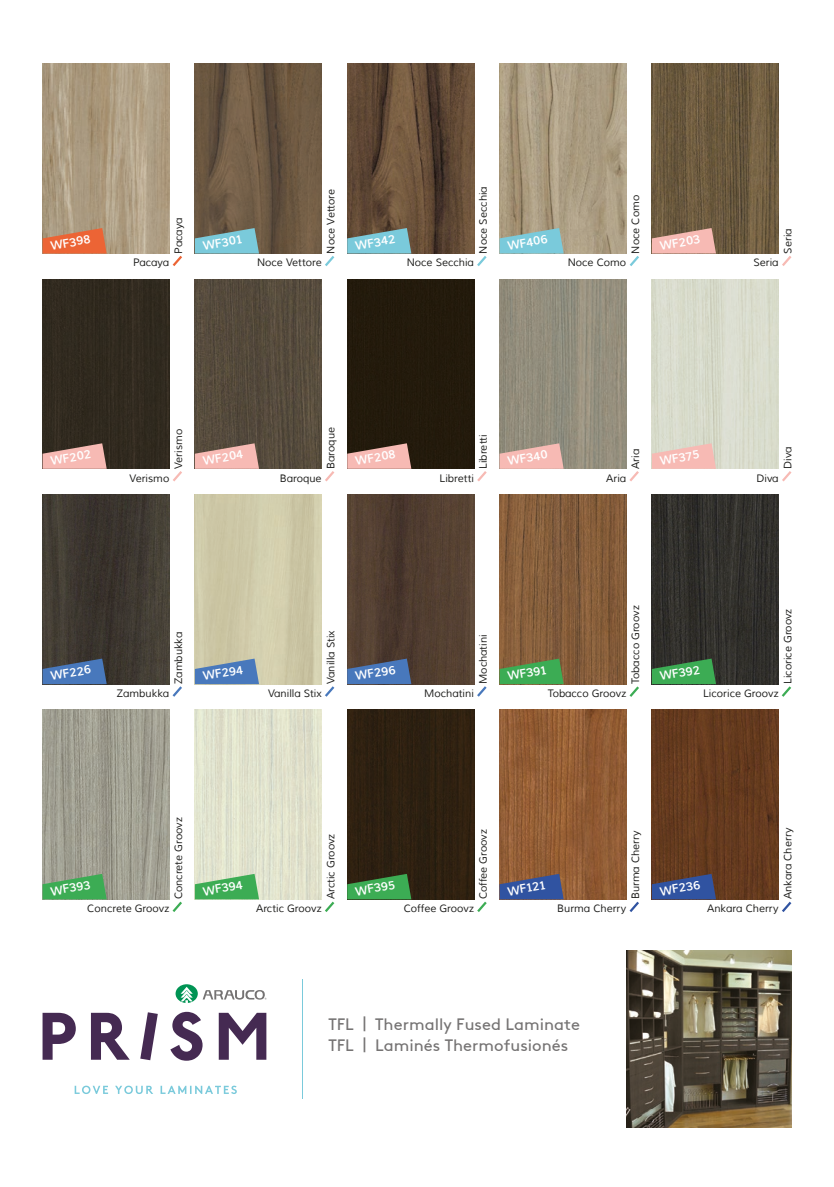
<style>
.page{position:relative;width:834px;height:1187px;background:#fff}
.page>*{position:absolute;margin:0;border:0;box-sizing:border-box;transform-origin:0 0}
.t1{font:16.5px/21px "Brown";color:#757373}
.t2{font:700 12px "Muli";color:#fff}
.t3{font:10.5px "Muli";color:#1d1d1b}
</style>
<div class="page">
<img style="left:626px;top:950px;width:165px;height:177px">
<img style="left:195px;top:64px;width:126px;height:189px">
<svg style="left:325px;top:256px;width:9px;height:10px"></svg>
<svg style="left:195px;top:228px;width:64px;height:25px;background:#76afb8"></svg>
<img style="left:499px;top:64px;width:127px;height:189px">
<svg style="left:629px;top:256px;width:10px;height:10px"></svg>
<svg style="left:499px;top:228px;width:64px;height:25px;background:#84bec5"></svg>
<img style="left:347px;top:64px;width:127px;height:189px">
<svg style="left:477px;top:256px;width:9px;height:10px"></svg>
<svg style="left:347px;top:228px;width:64px;height:25px;background:#74adb5"></svg>
<img style="left:195px;top:279px;width:126px;height:190px">
<svg style="left:325px;top:471px;width:9px;height:10px"></svg>
<svg style="left:195px;top:443px;width:64px;height:26px;background:#d09f97"></svg>
<div style="left:347px;top:279px;width:127px;height:190px;background:#231a0c"></div>
<svg style="left:477px;top:471px;width:9px;height:10px"></svg>
<svg style="left:347px;top:443px;width:64px;height:26px;background:#c4948c"></svg>
<div style="left:43px;top:279px;width:126px;height:190px;background:#302a1f"></div>
<svg style="left:173px;top:471px;width:9px;height:10px"></svg>
<svg style="left:43px;top:443px;width:64px;height:26px;background:#c79790"></svg>
<img style="left:43px;top:494px;width:126px;height:190px">
<svg style="left:172px;top:686px;width:10px;height:10px"></svg>
<svg style="left:43px;top:658px;width:64px;height:26px;background:#45689a"></svg>
<img style="left:651px;top:64px;width:127px;height:189px">
<svg style="left:782px;top:256px;width:9px;height:10px"></svg>
<svg style="left:651px;top:228px;width:65px;height:25px;background:#d5a297"></svg>
<img style="left:347px;top:494px;width:127px;height:190px">
<svg style="left:477px;top:686px;width:9px;height:10px"></svg>
<svg style="left:347px;top:658px;width:64px;height:26px;background:#4a6a9a"></svg>
<img style="left:195px;top:494px;width:126px;height:190px">
<svg style="left:325px;top:686px;width:9px;height:10px"></svg>
<svg style="left:195px;top:658px;width:64px;height:26px;background:#688bb6"></svg>
<img style="left:651px;top:279px;width:127px;height:190px">
<svg style="left:782px;top:471px;width:9px;height:10px"></svg>
<svg style="left:651px;top:443px;width:65px;height:26px;background:#efc1b9"></svg>
<img style="left:499px;top:279px;width:127px;height:190px">
<svg style="left:629px;top:471px;width:9px;height:10px"></svg>
<svg style="left:499px;top:443px;width:64px;height:26px;background:#deaea6"></svg>
<img style="left:651px;top:709px;width:127px;height:190px">
<svg style="left:782px;top:901px;width:9px;height:11px"></svg>
<svg style="left:651px;top:873px;width:65px;height:26px;background:#3d4c7e"></svg>
<img style="left:195px;top:709px;width:126px;height:190px">
<svg style="left:325px;top:901px;width:9px;height:11px"></svg>
<svg style="left:195px;top:873px;width:64px;height:26px;background:#65ba72"></svg>
<img style="left:499px;top:709px;width:127px;height:190px">
<svg style="left:629px;top:901px;width:10px;height:11px"></svg>
<svg style="left:499px;top:873px;width:64px;height:26px;background:#495585"></svg>
<img style="left:43px;top:709px;width:126px;height:190px">
<svg style="left:172px;top:901px;width:10px;height:11px"></svg>
<svg style="left:43px;top:873px;width:64px;height:26px;background:#55a863"></svg>
<div style="left:347px;top:709px;width:127px;height:190px;background:#2e2011"></div>
<svg style="left:477px;top:901px;width:9px;height:11px"></svg>
<svg style="left:347px;top:873px;width:64px;height:26px;background:#388843"></svg>
<img style="left:651px;top:494px;width:127px;height:190px">
<svg style="left:781px;top:686px;width:10px;height:10px"></svg>
<svg style="left:651px;top:658px;width:65px;height:26px;background:#398c49"></svg>
<img style="left:499px;top:494px;width:127px;height:190px">
<svg style="left:629px;top:686px;width:10px;height:11px"></svg>
<svg style="left:499px;top:658px;width:64px;height:26px;background:#4e994e"></svg>
<hr style="left:302px;top:979px;width:1px;height:119px;background:#7acadb">
<svg style="left:43px;top:1012px;width:33px;height:47px"></svg>
<svg style="left:91px;top:1012px;width:38px;height:47px"></svg>
<svg style="left:140px;top:1012px;width:18px;height:48px"></svg>
<svg style="left:170px;top:1011px;width:32px;height:49px"></svg>
<svg style="left:219px;top:1012px;width:47px;height:47px"></svg>
<svg style="left:75px;top:1085px;width:162px;height:8px"></svg>
<svg style="left:203px;top:990px;width:63px;height:9px"></svg>
<svg style="left:175px;top:984px;width:23px;height:18px"></svg>
<svg style="left:180px;top:986px;width:13px;height:16px"></svg>
<img style="left:43px;top:64px;width:126px;height:189px">
<svg style="left:173px;top:256px;width:9px;height:10px"></svg>
<svg style="left:43px;top:228px;width:64px;height:25px;background:#dd7046"></svg>
<p class="t2" style="left:49px;top:238px;width:42px;rotate:-10deg">WF398</p>
<p class="t3" style="left:172px;top:253px;width:38px;rotate:-90deg">Pacaya</p>
<p class="t3" style="left:133px;top:256px;width:38px">Pacaya</p>
<p class="t2" style="left:202px;top:238px;width:41px;rotate:-10deg">WF301</p>
<p class="t3" style="left:324px;top:253px;width:66px;rotate:-90deg">Noce Vettore</p>
<p class="t3" style="left:257px;top:256px;width:66px">Noce Vettore</p>
<p class="t2" style="left:354px;top:238px;width:42px;rotate:-10deg">WF342</p>
<p class="t3" style="left:476px;top:253px;width:69px;rotate:-90deg">Noce Secchia</p>
<p class="t3" style="left:406px;top:256px;width:69px">Noce Secchia</p>
<p class="t2" style="left:506px;top:238px;width:42px;rotate:-10deg">WF406</p>
<p class="t3" style="left:629px;top:253px;width:60px;rotate:-90deg">Noce Como</p>
<p class="t3" style="left:567px;top:256px;width:60px">Noce Como</p>
<p class="t2" style="left:658px;top:238px;width:43px;rotate:-10deg">WF203</p>
<p class="t3" style="left:781px;top:253px;width:27px;rotate:-90deg">Seria</p>
<p class="t3" style="left:753px;top:256px;width:27px">Seria</p>
<p class="t2" style="left:49px;top:453px;width:43px;rotate:-10deg">WF202</p>
<p class="t3" style="left:172px;top:469px;width:41px;rotate:-90deg">Verismo</p>
<p class="t3" style="left:129px;top:471px;width:41px">Verismo</p>
<p class="t2" style="left:202px;top:453px;width:42px;rotate:-10deg">WF204</p>
<p class="t3" style="left:324px;top:469px;width:43px;rotate:-90deg">Baroque</p>
<p class="t3" style="left:280px;top:471px;width:43px">Baroque</p>
<p class="t2" style="left:354px;top:453px;width:42px;rotate:-10deg">WF208</p>
<p class="t3" style="left:476px;top:469px;width:36px;rotate:-90deg">Libretti</p>
<p class="t3" style="left:439px;top:471px;width:36px">Libretti</p>
<p class="t2" style="left:506px;top:453px;width:42px;rotate:-10deg">WF340</p>
<p class="t3" style="left:629px;top:469px;width:22px;rotate:-90deg">Aria</p>
<p class="t3" style="left:606px;top:471px;width:22px">Aria</p>
<p class="t2" style="left:658px;top:453px;width:42px;rotate:-10deg">WF375</p>
<p class="t3" style="left:781px;top:469px;width:24px;rotate:-90deg">Diva</p>
<p class="t3" style="left:756px;top:471px;width:24px">Diva</p>
<p class="t2" style="left:49px;top:668px;width:42px;rotate:-10deg">WF226</p>
<p class="t3" style="left:172px;top:684px;width:54px;rotate:-90deg">Zambukka</p>
<p class="t3" style="left:117px;top:686px;width:54px">Zambukka</p>
<p class="t2" style="left:202px;top:668px;width:42px;rotate:-10deg">WF294</p>
<p class="t3" style="left:324px;top:684px;width:55px;rotate:-90deg">Vanilla Stix</p>
<p class="t3" style="left:268px;top:686px;width:55px">Vanilla Stix</p>
<p class="t2" style="left:354px;top:668px;width:42px;rotate:-10deg">WF296</p>
<p class="t3" style="left:476px;top:684px;width:51px;rotate:-90deg">Mochatini</p>
<p class="t3" style="left:424px;top:686px;width:51px">Mochatini</p>
<p class="t2" style="left:506px;top:668px;width:41px;rotate:-10deg">WF391</p>
<p class="t3" style="left:629px;top:684px;width:80px;rotate:-90deg">Tobacco Groovz</p>
<p class="t2" style="left:658px;top:668px;width:42px;rotate:-10deg">WF392</p>
<p class="t3" style="left:781px;top:684px;width:77px;rotate:-90deg">Licorice Groovz</p>
<p class="t3" style="left:547px;top:686px;width:80px">Tobacco Groovz</p>
<p class="t3" style="left:703px;top:686px;width:77px">Licorice Groovz</p>
<p class="t2" style="left:49px;top:884px;width:42px;rotate:-10deg">WF393</p>
<p class="t3" style="left:172px;top:899px;width:84px;rotate:-90deg">Concrete Groovz</p>
<p class="t3" style="left:87px;top:902px;width:84px">Concrete Groovz</p>
<p class="t2" style="left:202px;top:884px;width:42px;rotate:-10deg">WF394</p>
<p class="t3" style="left:324px;top:899px;width:67px;rotate:-90deg">Arctic Groovz</p>
<p class="t3" style="left:256px;top:902px;width:67px">Arctic Groovz</p>
<p class="t2" style="left:354px;top:884px;width:42px;rotate:-10deg">WF395</p>
<p class="t3" style="left:476px;top:899px;width:72px;rotate:-90deg">Coffee Groovz</p>
<p class="t3" style="left:404px;top:902px;width:72px">Coffee Groovz</p>
<p class="t2" style="left:506px;top:884px;width:40px;rotate:-10deg">WF121</p>
<p class="t3" style="left:629px;top:899px;width:71px;rotate:-90deg">Burma Cherry</p>
<p class="t3" style="left:557px;top:902px;width:71px">Burma Cherry</p>
<p class="t2" style="left:658px;top:884px;width:42px;rotate:-10deg">WF236</p>
<p class="t3" style="left:781px;top:899px;width:73px;rotate:-90deg">Ankara Cherry</p>
<p class="t3" style="left:707px;top:902px;width:73px">Ankara Cherry</p>
<h1 class="t1" style="left:328px;top:1013px;width:253px">TFL | Thermally Fused Laminate<br>TFL | Laminés Thermofusionés</h1>
</div>
